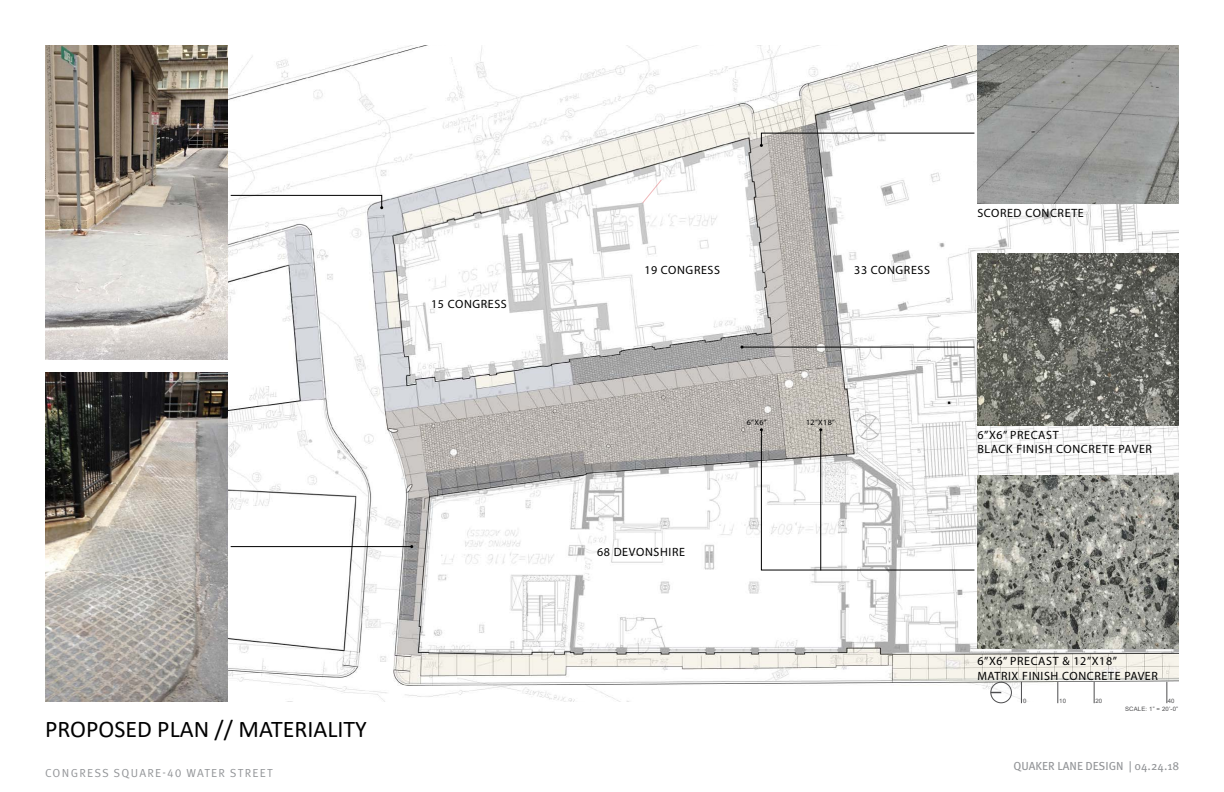
<style>
.page{position:relative;width:1224px;height:792px;background:#fff}
.page>*{position:absolute;margin:0;border:0;box-sizing:border-box;transform-origin:0 0}
.t1{font:24px "Calibri";color:#000}
.t2{font:20px "Myriad Pro";color:#000}
.t3{font:12px/14.4px "Myriad Pro";letter-spacing:.05em;color:#000}
.t4{font:11.6px "Meta OT Norm";letter-spacing:.11em;color:#939598}
.t5{font:11.6px "Meta OT";color:#939598}
.t6{font:8px "Myriad Pro";letter-spacing:.05em;color:#000}
.t7{font:6px/7.8px "Arial";letter-spacing:.025em;color:#4d4d4f}
</style>
<div class="page">
<img style="left:45px;top:45px;width:1133px;height:656px">
<img style="left:45px;top:45px;width:182px;height:314px">
<img style="left:45px;top:373px;width:182px;height:328px">
<img style="left:977px;top:45px;width:201px;height:159px">
<img style="left:977px;top:253px;width:201px;height:173px">
<img style="left:977px;top:476px;width:201px;height:172px">
<svg style="left:230px;top:195px;width:153px;height:14px"></svg>
<svg style="left:760px;top:132px;width:215px;height:15px"></svg>
<hr style="left:742px;top:347px;width:232px;height:1px;background:#000">
<hr style="left:231px;top:546px;width:181px;height:1px;background:#000">
<svg style="left:760px;top:428px;width:215px;height:143px"></svg>
<svg style="left:1021px;top:682px;width:1px;height:21px"></svg>
<svg style="left:1057px;top:682px;width:1px;height:21px"></svg>
<svg style="left:1094px;top:682px;width:1px;height:21px"></svg>
<svg style="left:1166px;top:682px;width:1px;height:21px"></svg>
<div style="left:990px;top:682px;width:22px;height:21px;border:1px solid #4d4d4f;border-radius:50%"></div>
<svg style="left:641px;top:179px;width:22px;height:25px"></svg>
<p class="t3" style="left:431px;top:296px;width:77px">15 CONGRESS</p>
<h1 class="t1" style="left:45px;top:712px;width:323px">PROPOSED PLAN // MATERIALITY</h1>
<h2 class="t2" style="left:26px;top:721px;width:268px">Congress Square | Quaker Lane |</h2>
<p class="t4" style="left:45px;top:766px;width:229px">CONGRESS SQUARE-40 WATER STREET</p>
<p class="t3" style="left:644px;top:262px;width:77px">19 CONGRESS</p>
<p class="t3" style="left:854px;top:262px;width:77px">33 CONGRESS</p>
<p class="t3" style="left:977px;top:205px;width:108px">SCORED CONCRETE</p>
<p class="t3" style="left:597px;top:545px;width:89px">68 DEVONSHIRE</p>
<p class="t6" style="left:747px;top:417px;width:22px">6”X6”</p>
<p class="t6" style="left:806px;top:417px;width:31px">12”X18”</p>
<p class="t3" style="left:977px;top:428px;width:176px">6”X6” PRECAST<br>BLACK FINISH CONCRETE PAVER</p>
<p class="t3" style="left:977px;top:654px;width:182px">6”X6” PRECAST &amp; 12”X18”<br>MATRIX FINISH CONCRETE PAVER</p>
<p class="t7" style="left:1023px;top:697px;width:5px">0</p>
<p class="t7" style="left:1059px;top:697px;width:8px">10</p>
<p class="t7" style="left:1095px;top:697px;width:8px">20</p>
<p class="t7" style="left:1125px;top:697px;width:55px;text-indent:43px">40<br>SCALE: 1” = 20’-0”</p>
<p class="t5" style="left:1014px;top:759px;width:167px">QUAKER LANE DESIGN | 04.24.18</p>
</div>
